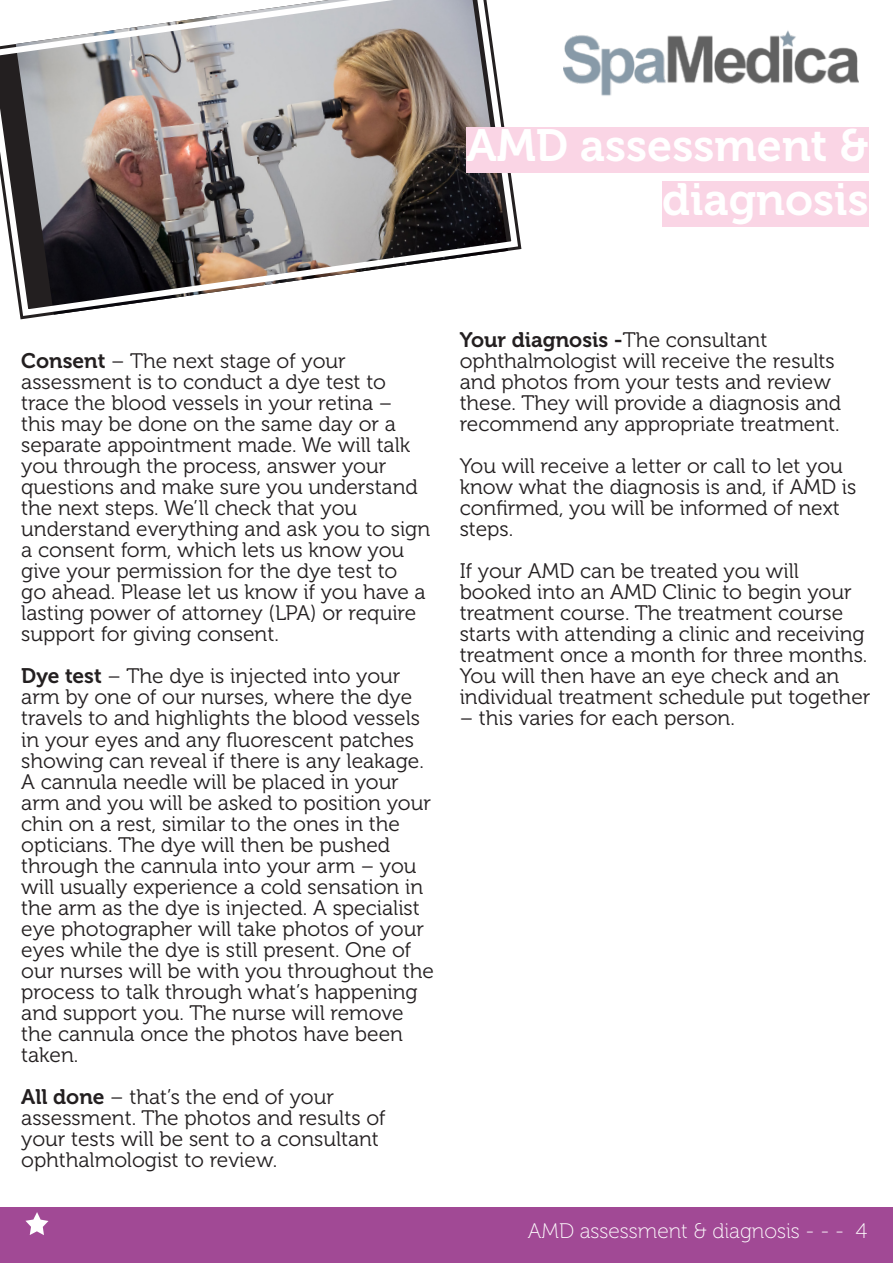
<style>
.page{position:relative;width:893px;height:1263px;background:#fff}
.page>*{position:absolute;margin:0;border:0;box-sizing:border-box;transform-origin:0 0}
.t1{font:45px "Museo 700";color:#fff}
.t2{font:21px/21px "Museo 300";color:#231f20}
.t3{font:21px "Museo 100";color:#fff}
.s1{font-family:"Museo 700"}
</style>
<div class="page">
<div style="left:0;top:1208px;width:893px;height:55px;background:#a14995"></div>
<svg style="left:25px;top:1212px;width:24px;height:23px"></svg>
<img style="left:0;top:0;width:521px;height:319px">
<div style="left:466px;top:127px;width:403px;height:45px;background:#fad5e5"></div>
<div style="left:662px;top:181px;width:207px;height:45px;background:#fad5e5"></div>
<img style="left:564px;top:30px;width:295px;height:66px">
<p class="t1" style="left:466px;top:121px;width:404px">AMD assessment &amp;</p>
<p class="t1" style="left:662px;top:175px;width:208px">diagnosis</p>
<p class="t2" style="left:21px;top:351px;width:410px"><span class="s1">Consent</span> – The next stage of your assessment is to conduct a dye test to trace the blood vessels in your retina – this may be done on the same day or a separate appointment made. We will talk you through the process, answer your questions and make sure you understand the next steps. We’ll check that you understand everything and ask you to sign a consent form, which lets us know you give your permission for the dye test to<br>go ahead. Please let us know if you have a lasting power of attorney (LPA) or require support for giving consent.</p>
<p class="t2" style="left:21px;top:666px;width:414px"><span class="s1">Dye test</span> – The dye is injected into your arm by one of our nurses, where the dye travels to and highlights the blood vessels in your eyes and any fluorescent patches showing can reveal if there is any leakage.<br>A cannula needle will be placed in your arm and you will be asked to position your chin on a rest, similar to the ones in the opticians. The dye will then be pushed through the cannula into your arm – you will usually experience a cold sensation in the arm as the dye is injected. A specialist eye photographer will take photos of your eyes while the dye is still present. One of our nurses will be with you throughout the process to talk through what’s happening and support you. The nurse will remove the cannula once the photos have been taken.</p>
<p class="t2" style="left:21px;top:1086px;width:366px"><span class="s1">All done</span> – that’s the end of your assessment. The photos and results of your tests will be sent to a consultant ophthalmologist to review.</p>
<p class="t2" style="left:460px;top:330px;width:383px"><span class="s1">Your diagnosis -</span>The consultant ophthalmologist will receive the results and photos from your tests and review these. They will provide a diagnosis and recommend any appropriate treatment.</p>
<p class="t2" style="left:460px;top:456px;width:398px">You will receive a letter or call to let you know what the diagnosis is and, if AMD is confirmed, you will be informed of next steps.</p>
<p class="t2" style="left:460px;top:561px;width:412px">If your AMD can be treated you will booked into an AMD Clinic to begin your treatment course. The treatment course starts with attending a clinic and receiving treatment once a month for three months.<br>You will then have an eye check and an individual treatment schedule put together</p>
<p class="t2" style="left:460px;top:708px;width:277px">– this varies for each person.</p>
<p class="t3" style="left:528px;top:1220px;width:341px">AMD assessment &amp; diagnosis - - - 4</p>
</div>
